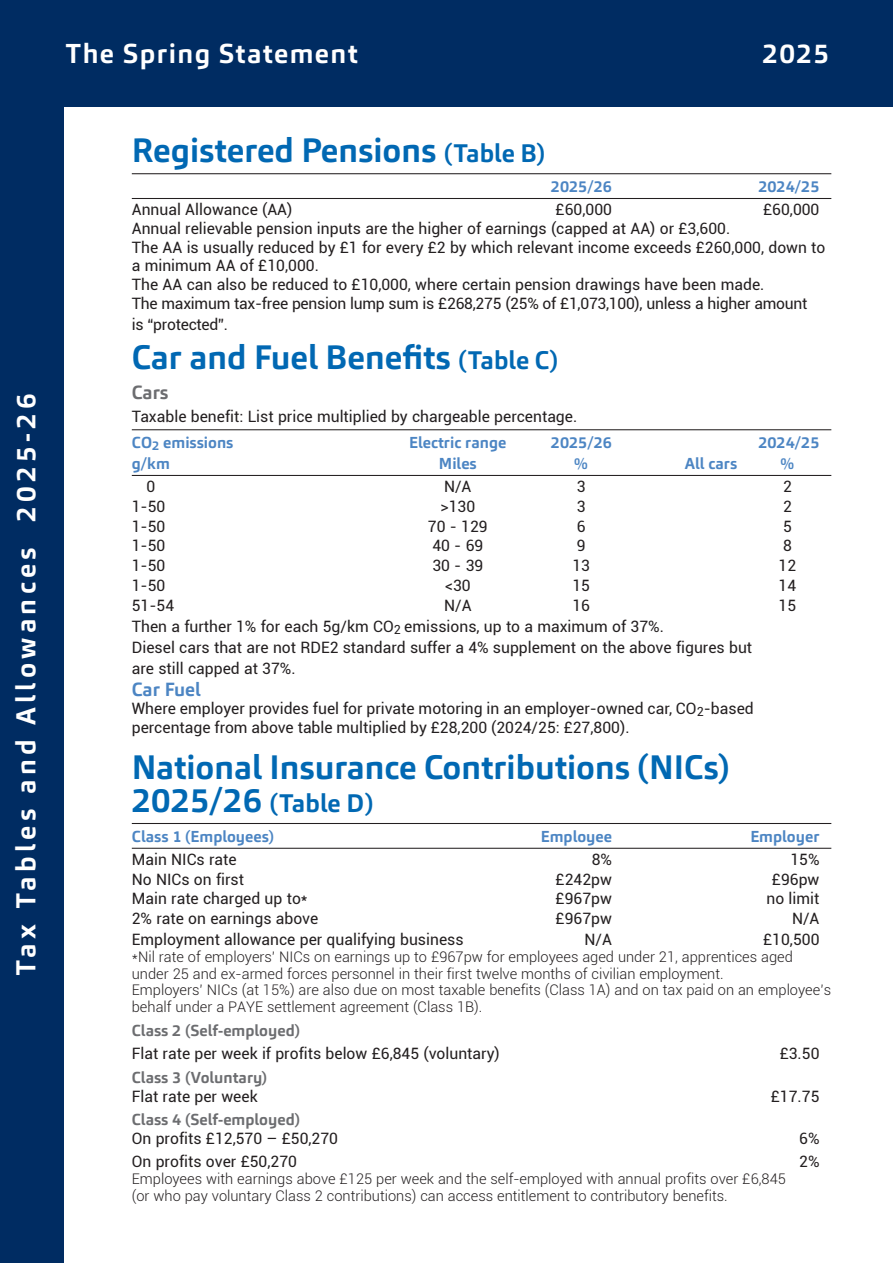
<style>
.page{position:relative;width:893px;height:1263px;background:#fff}
.page>*{position:absolute;margin:0;border:0;box-sizing:border-box;transform-origin:0 0}
.t1{font:700 33.45px "Carnac";color:#0168b3}
.t2{font:700 27px "Carnac";letter-spacing:.16em;color:#fff}
.t3{font:700 27px "Carnac";letter-spacing:.05em;color:#fff}
.t4{font:700 27px "Carnac";letter-spacing:.105em;color:#fff}
.t5{font:700 25.05px "Carnac";color:#0168b3}
.t6{font:700 18.75px "Carnac";color:#4c85c3}
.t7{font:700 18.75px "Carnac";color:#6c6d70}
.t8{font:15.75px/18.8px "Roboto";color:#231f20}
.t9{font:700 15.75px "Carnac";color:#4c85c3}
.t10{font:700 15.75px "Carnac";color:#6c6d70}
.t11{font:300 14.7px/16.8px "Roboto";color:#231f20}
.s1{font-size:25.05px}
.s2{font-size:33.45px}
</style>
<div class="page">
<div style="left:0;top:0;width:893px;height:106px;background:#002c62"></div>
<div style="left:0;top:106px;width:64px;height:1157px;background:#002c62"></div>
<hr style="left:132px;top:173px;width:699px;height:1px;background:#231f20">
<hr style="left:132px;top:198px;width:699px;height:1px;background:#231f20">
<hr style="left:132px;top:429px;width:699px;height:1px;background:#231f20">
<hr style="left:132px;top:475px;width:699px;height:1px;background:#231f20">
<hr style="left:132px;top:823px;width:699px;height:1px;background:#231f20">
<hr style="left:132px;top:848px;width:699px;height:1px;background:#231f20">
<h2 class="t2" style="left:9px;top:976px;width:584px;rotate:-90deg">Tax Tables and Allowances 2025-26</h2>
<h2 class="t3" style="left:65px;top:36px;width:294px">The Spring Statement</h2>
<h2 class="t4" style="left:762px;top:36px;width:68px">2025</h2>
<h1 class="t1" style="left:132px;top:129px;width:415px">Registered Pensions <span class="s1">(Table B)</span></h1>
<p class="t9" style="left:551px;top:176px;width:63px">2025/26</p>
<p class="t9" style="left:758px;top:176px;width:63px">2024/25</p>
<p class="t8" style="left:132px;top:199px;width:162px">Annual Allowance (AA)</p>
<p class="t8" style="left:556px;top:199px;width:58px">£60,000</p>
<p class="t8" style="left:763px;top:199px;width:58px">£60,000</p>
<p class="t8" style="left:132px;top:218px;width:695px">Annual relievable pension inputs are the higher of earnings (capped at AA) or £3,600.<br>The AA is usually reduced by £1 for every £2 by which relevant income exceeds £260,000, down to a minimum AA of £10,000.<br>The AA can also be reduced to £10,000, where certain pension drawings have been made.<br>The maximum tax-free pension lump sum is £268,275 (25% of £1,073,100), unless a higher amount</p>
<p class="t8" style="left:132px;top:314px;width:98px">is “protected”.</p>
<h1 class="t1" style="left:132px;top:336px;width:428px">Car and Fuel Benefits <span class="s1">(Table C)</span></h1>
<p class="t7" style="left:132px;top:380px;width:38px">Cars</p>
<p class="t8" style="left:132px;top:407px;width:447px">Taxable benefit: List price multiplied by chargeable percentage.</p>
<p class="t9" style="left:132px;top:432px;width:103px">CO<sub>2</sub> emissions</p>
<p class="t9" style="left:409px;top:432px;width:99px">Electric range</p>
<p class="t9" style="left:551px;top:432px;width:63px">2025/26</p>
<p class="t9" style="left:758px;top:432px;width:63px">2024/25</p>
<p class="t9" style="left:132px;top:453px;width:40px">g/km</p>
<p class="t9" style="left:439px;top:453px;width:39px">Miles</p>
<p class="t9" style="left:574px;top:453px;width:15px">%</p>
<p class="t9" style="left:685px;top:453px;width:54px">All cars</p>
<p class="t9" style="left:781px;top:453px;width:15px">%</p>
<p class="t8" style="left:146px;top:476px;width:10px">0</p>
<p class="t8" style="left:444px;top:476px;width:29px">N/A</p>
<p class="t8" style="left:577px;top:476px;width:10px">3</p>
<p class="t8" style="left:783px;top:476px;width:10px">2</p>
<p class="t8" style="left:132px;top:496px;width:35px">1-50</p>
<p class="t8" style="left:440px;top:496px;width:36px">&gt;130</p>
<p class="t8" style="left:577px;top:496px;width:10px">3</p>
<p class="t8" style="left:783px;top:496px;width:10px">2</p>
<p class="t8" style="left:132px;top:516px;width:35px">1-50</p>
<p class="t8" style="left:428px;top:516px;width:61px">70 - 129</p>
<p class="t8" style="left:577px;top:516px;width:10px">6</p>
<p class="t8" style="left:783px;top:516px;width:10px">5</p>
<p class="t8" style="left:132px;top:536px;width:35px">1-50</p>
<p class="t8" style="left:432px;top:536px;width:52px">40 - 69</p>
<p class="t8" style="left:577px;top:536px;width:10px">9</p>
<p class="t8" style="left:783px;top:536px;width:10px">8</p>
<p class="t8" style="left:132px;top:556px;width:35px">1-50</p>
<p class="t8" style="left:432px;top:556px;width:52px">30 - 39</p>
<p class="t8" style="left:572px;top:556px;width:19px">13</p>
<p class="t8" style="left:779px;top:556px;width:19px">12</p>
<p class="t8" style="left:132px;top:576px;width:35px">1-50</p>
<p class="t8" style="left:445px;top:576px;width:27px">&lt;30</p>
<p class="t8" style="left:572px;top:576px;width:19px">15</p>
<p class="t8" style="left:779px;top:576px;width:19px">14</p>
<p class="t8" style="left:132px;top:595px;width:44px">51-54</p>
<p class="t8" style="left:444px;top:595px;width:29px">N/A</p>
<p class="t8" style="left:572px;top:595px;width:19px">16</p>
<p class="t8" style="left:779px;top:595px;width:19px">15</p>
<p class="t8" style="left:132px;top:615px;width:622px;line-height:20.9px">Then a further 1% for each 5g/km CO<sub>2</sub> emissions, up to a maximum of 37%.<br>Diesel cars that are not RDE2 standard suffer a 4% supplement on the above figures but are still capped at 37%.</p>
<p class="t6" style="left:132px;top:677px;width:70px">Car Fuel</p>
<p class="t8" style="left:132px;top:699px;width:623px">Where employer provides fuel for private motoring in an employer-owned car, CO<sub>2</sub>-based percentage from above table multiplied by £28,200 (2024/25: £27,800).</p>
<h1 class="t1" style="left:132px;top:745px;width:600px">National Insurance Contributions (NICs)</h1>
<h3 class="t5" style="left:132px;top:787px;width:243px"><span class="s2">2025/26</span> (Table D)</h3>
<p class="t9" style="left:132px;top:826px;width:144px">Class 1 (Employees)</p>
<p class="t9" style="left:541px;top:826px;width:73px">Employee</p>
<p class="t9" style="left:750px;top:826px;width:71px">Employer</p>
<p class="t8" style="left:132px;top:849px;width:106px">Main NICs rate</p>
<p class="t8" style="left:592px;top:849px;width:22px">8%</p>
<p class="t8" style="left:790px;top:849px;width:31px">15%</p>
<p class="t8" style="left:132px;top:869px;width:114px">No NICs on first</p>
<p class="t8" style="left:556px;top:869px;width:58px">£242pw</p>
<p class="t8" style="left:772px;top:869px;width:49px">£96pw</p>
<p class="t8" style="left:132px;top:889px;width:177px">Main rate charged up to*</p>
<p class="t8" style="left:556px;top:889px;width:58px">£967pw</p>
<p class="t8" style="left:766px;top:889px;width:54px">no limit</p>
<p class="t8" style="left:132px;top:909px;width:188px">2% rate on earnings above</p>
<p class="t8" style="left:556px;top:909px;width:58px">£967pw</p>
<p class="t8" style="left:792px;top:909px;width:29px">N/A</p>
<p class="t8" style="left:132px;top:929px;width:333px">Employment allowance per qualifying business</p>
<p class="t8" style="left:584px;top:929px;width:29px">N/A</p>
<p class="t8" style="left:763px;top:929px;width:58px">£10,500</p>
<p class="t11" style="left:132px;top:948px;width:701px">*Nil rate of employers’ NICs on earnings up to £967pw for employees aged under 21, apprentices aged under 25 and ex-armed forces personnel in their first twelve months of civilian employment.<br>Employers’ NICs (at 15%) are also due on most taxable benefits (Class 1A) and on tax paid on an employee’s behalf under a PAYE settlement agreement (Class 1B).</p>
<p class="t10" style="left:132px;top:1020px;width:170px">Class 2 (Self-employed)</p>
<p class="t8" style="left:132px;top:1043px;width:370px">Flat rate per week if profits below £6,845 (voluntary)</p>
<p class="t8" style="left:780px;top:1043px;width:41px">£3.50</p>
<p class="t10" style="left:132px;top:1067px;width:137px">Class 3 (Voluntary)</p>
<p class="t8" style="left:132px;top:1086px;width:127px">Flat rate per week</p>
<p class="t8" style="left:771px;top:1086px;width:50px">£17.75</p>
<p class="t10" style="left:132px;top:1110px;width:170px">Class 4 (Self-employed)</p>
<p class="t8" style="left:132px;top:1128px;width:208px">On profits £12,570 – £50,270</p>
<p class="t8" style="left:799px;top:1128px;width:22px">6%</p>
<p class="t8" style="left:132px;top:1152px;width:167px">On profits over £50,270</p>
<p class="t8" style="left:799px;top:1152px;width:22px">2%</p>
<p class="t11" style="left:132px;top:1170px;width:656px">Employees with earnings above £125 per week and the self-employed with annual profits over £6,845 (or who pay voluntary Class 2 contributions) can access entitlement to contributory benefits.</p>
</div>
